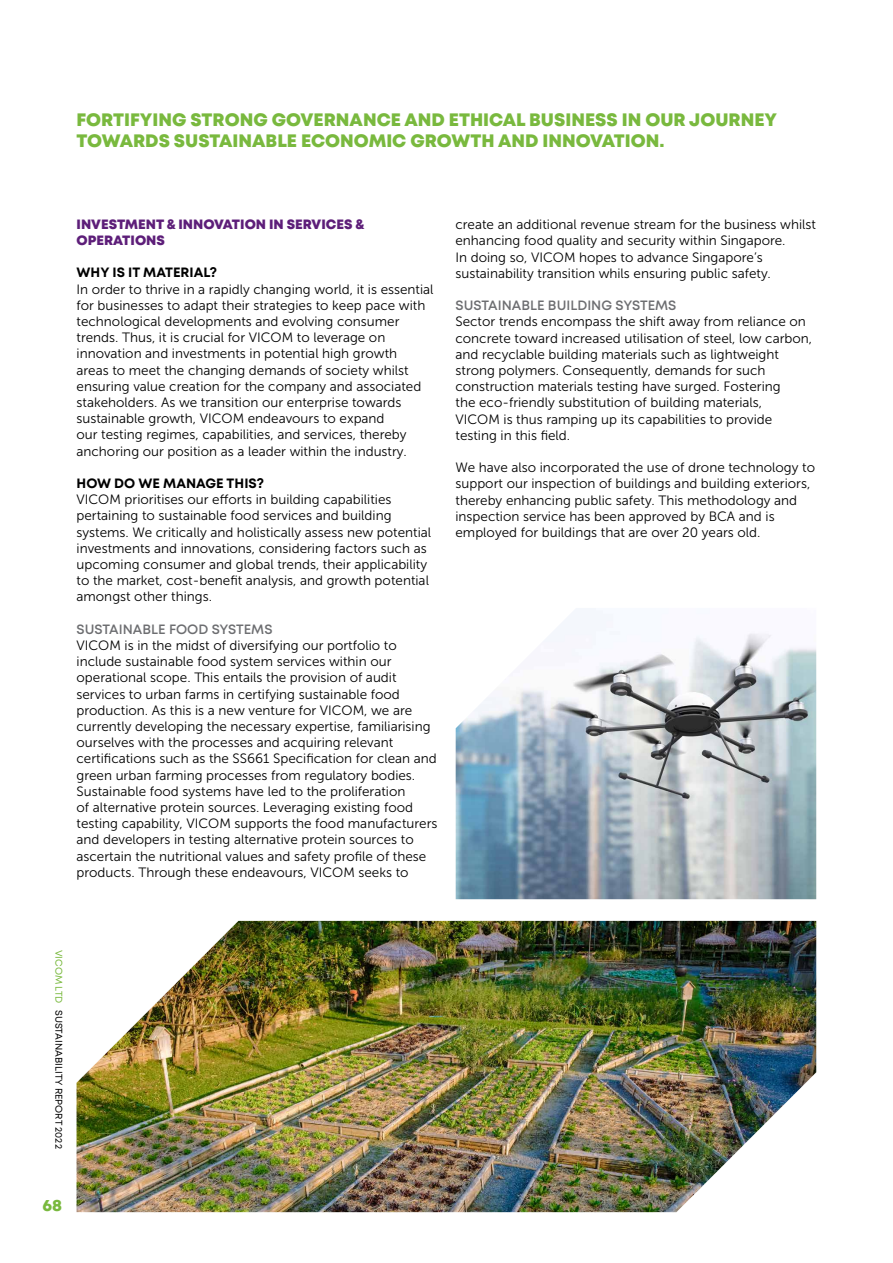
<style>
.page{position:relative;width:893px;height:1263px;background:#fff}
.page>*{position:absolute;margin:0;border:0;box-sizing:border-box;transform-origin:0 0}
.t1{font:800 18px/21.6px "Mont";color:#79b93e}
.t2{font:800 16.5px "Mont";color:#79b93e}
.t3{font:13.5px/16.2px "Museo Sans 300";color:#000}
.t4{font:600 13.5px "Mont";color:#6d6e71}
.t5{font:800 13.5px/16.2px "Mont";color:#5d1e79}
.t6{font:700 13.5px "Mont";color:#000}
.t7{font:9.75px "Mont";color:#000}
.t8{font:9.75px "Mont";color:#79b93e}
</style>
<div class="page">
<img style="left:77px;top:921px;width:739px;height:291px">
<img style="left:456px;top:608px;width:360px;height:291px">
<h1 class="t1" style="left:77px;top:109px;width:702px">FORTIFYING STRONG GOVERNANCE AND ETHICAL BUSINESS IN OUR JOURNEY<br>TOWARDS SUSTAINABLE ECONOMIC GROWTH AND INNOVATION.</h1>
<p class="t5" style="left:77px;top:216px;width:289px">INVESTMENT &amp; INNOVATION IN SERVICES &amp;<br>OPERATIONS</p>
<p class="t6" style="left:77px;top:264px;width:142px">WHY IS IT MATERIAL?</p>
<p class="t3" style="left:77px;top:281px;width:359px">In order to thrive in a rapidly changing world, it is essential for businesses to adapt their strategies to keep pace with technological developments and evolving consumer trends. Thus, it is crucial for VICOM to leverage on innovation and investments in potential high growth<br>areas to meet the changing demands of society whilst ensuring value creation for the company and associated stakeholders. As we transition our enterprise towards sustainable growth, VICOM endeavours to expand<br>our testing regimes, capabilities, and services, thereby anchoring our position as a leader within the industry.</p>
<p class="t6" style="left:77px;top:474px;width:189px">HOW DO WE MANAGE THIS?</p>
<p class="t3" style="left:77px;top:492px;width:356px">VICOM prioritises our efforts in building capabilities pertaining to sustainable food services and building systems. We critically and holistically assess new potential investments and innovations, considering factors such as upcoming consumer and global trends, their applicability to the market, cost-benefit analysis, and growth potential amongst other things.</p>
<p class="t4" style="left:77px;top:620px;width:197px">SUSTAINABLE FOOD SYSTEMS</p>
<p class="t3" style="left:77px;top:637px;width:362px">VICOM is in the midst of diversifying our portfolio to include sustainable food system services within our operational scope. This entails the provision of audit services to urban farms in certifying sustainable food production. As this is a new venture for VICOM, we are currently developing the necessary expertise, familiarising ourselves with the processes and acquiring relevant certifications such as the SS661 Specification for clean and green urban farming processes from regulatory bodies.<br>Sustainable food systems have led to the proliferation<br>of alternative protein sources. Leveraging existing food testing capability, VICOM supports the food manufacturers and developers in testing alternative protein sources to ascertain the nutritional values and safety profile of these products. Through these endeavours, VICOM seeks to</p>
<p class="t3" style="left:455px;top:216px;width:362px">create an additional revenue stream for the business whilst enhancing food quality and security within Singapore.<br>In doing so, VICOM hopes to advance Singapore’s sustainability transition whils ensuring public safety.</p>
<p class="t4" style="left:455px;top:297px;width:222px">SUSTAINABLE BUILDING SYSTEMS</p>
<p class="t3" style="left:455px;top:314px;width:358px">Sector trends encompass the shift away from reliance on concrete toward increased utilisation of steel, low carbon, and recyclable building materials such as lightweight strong polymers. Consequently, demands for such construction materials testing have surged. Fostering<br>the eco-friendly substitution of building materials,<br>VICOM is thus ramping up its capabilities to provide testing in this field.</p>
<p class="t3" style="left:455px;top:459px;width:361px">We have also incorporated the use of drone technology to support our inspection of buildings and building exteriors, thereby enhancing public safety. This methodology and inspection service has been approved by BCA and is employed for buildings that are over 20 years old.</p>
<p class="t8" style="left:65px;top:949px;width:55px;rotate:90deg">VICOM LTD</p>
<p class="t7" style="left:65px;top:1010px;width:140px;rotate:90deg">SUSTAINABILITY REPORT 2022</p>
<p class="t2" style="left:43px;top:1194px;width:21px">68</p>
</div>
